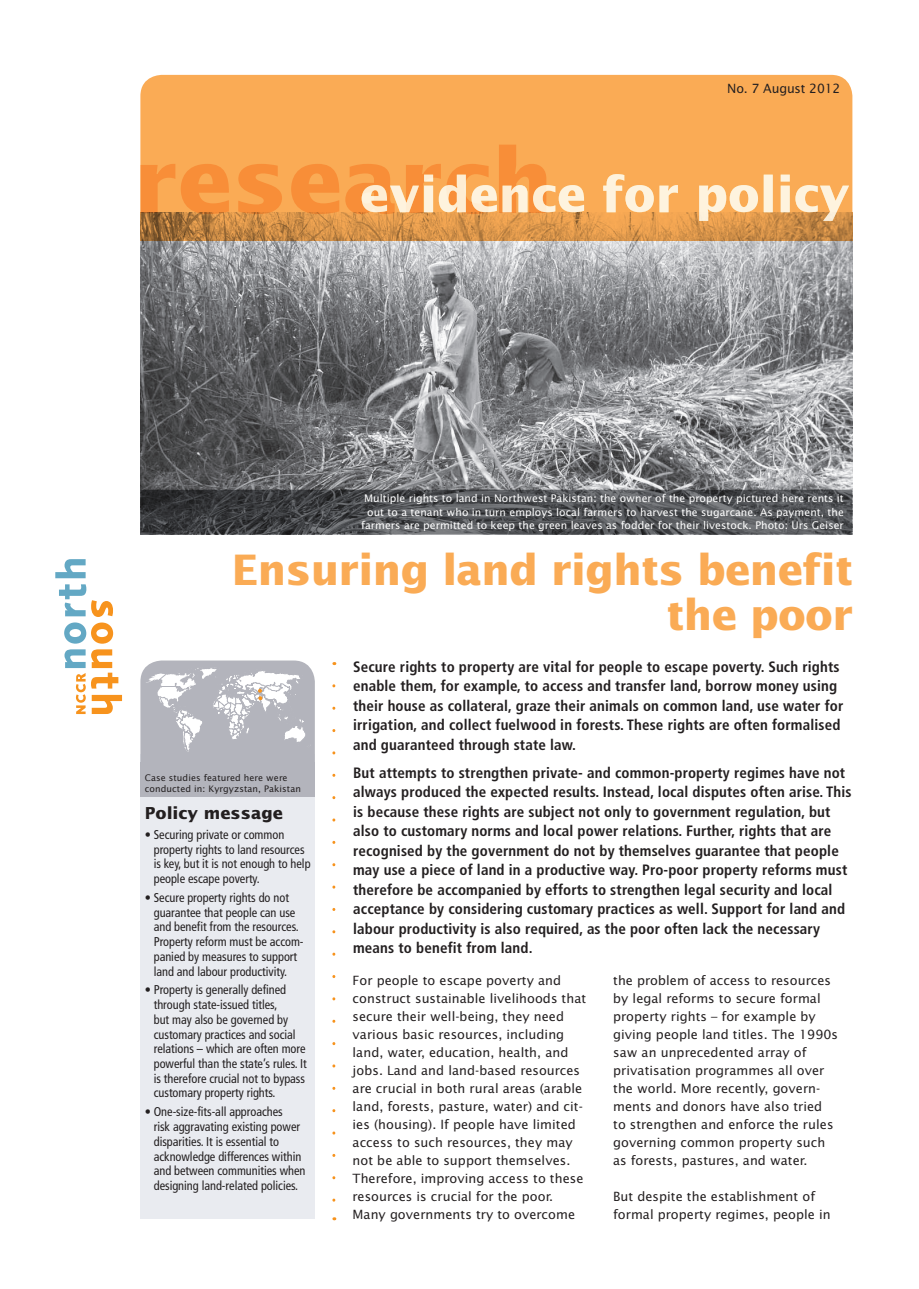
<style>
.page{position:relative;width:919px;height:1289px;background:#fff}
.page>*{position:absolute;margin:0;border:0;box-sizing:border-box;transform-origin:0 0}
.t1{font:700 42px/45px "Lucida Sans Std";letter-spacing:-.015em;color:#faab55;text-align:right}
.t2{font:700 16.5px "Lucida Sans Std";color:#231f20}
.t3{font:700 condensed 15px/19.5px "Frutiger";letter-spacing:.01em;color:#231f20}
.t4{font:12.75px/18px "Lucida Sans Std";letter-spacing:.005em;color:#231f20}
.t5{font:condensed 12.75px/14.7px "Frutiger";letter-spacing:-.005em;color:#231f20}
.t6{font:10.5px/13.5px "Lucida Sans Std";letter-spacing:.005em;color:#fff;text-align:center}
.t7{font:9px/10.5px "Lucida Sans Std";letter-spacing:.01em;color:#231f20}
</style>
<div class="page">
<div style="left:140px;top:754px;width:175px;height:464px;background:#e9ebf0"></div>
<div style="left:140px;top:761px;width:175px;height:35px;background:#b3b4bc"></div>
<svg style="left:332px;top:685px;width:3px;height:517px"></svg>
<div style="left:140px;top:75px;width:712px;height:137px;background:#faab55"></div>
<img style="left:140px;top:240px;width:712px;height:249px">
<svg style="left:140px;top:212px;width:712px;height:28px;background:#ce8d46"></svg>
<svg style="left:140px;top:489px;width:712px;height:45px;background:#4d4f52"></svg>
<svg style="left:140px;top:145px;width:709px;height:76px;background:#f6ad62"></svg>
<svg style="left:55px;top:559px;width:31px;height:19px"></svg>
<svg style="left:64px;top:649px;width:58px;height:65px"></svg>
<svg style="left:59px;top:584px;width:54px;height:59px"></svg>
<svg style="left:140px;top:660px;width:175px;height:102px"></svg>
<p class="t4" style="left:727px;top:79px;width:115px">No. 7 August 2012</p>
<p class="t6" style="left:361px;top:492px;width:484px">Multiple rights to land in Northwest Pakistan: the owner of the property pictured here rents it out to a tenant who in turn employs local farmers to harvest the sugarcane. As payment, the farmers are permitted to keep the green leaves as fodder for their livestock. Photo: Urs Geiser</p>
<h1 class="t1" style="left:232px;top:548px;width:622px">Ensuring land rights benefit the poor</h1>
<p class="t7" style="left:145px;top:772px;width:158px">Case studies featured here were conducted in: Kyrgyzstan, Pakistan</p>
<p class="t2" style="left:145px;top:803px;width:140px">Policy message</p>
<p class="t5" style="left:154px;top:827px;width:158px;text-indent:-9px">• Securing private or common property rights to land resources is key, but it is not enough to help people escape poverty.</p>
<p class="t5" style="left:154px;top:890px;width:151px;text-indent:-9px">• Secure property rights do not guarantee that people can use and benefit from the resources.<br>Property reform must be accom&shy;panied by measures to support land and labour productivity.</p>
<p class="t5" style="left:154px;top:982px;width:155px;text-indent:-9px">• Property is generally defined through state-issued titles,<br>but may also be governed by customary practices and social relations – which are often more powerful than the state’s rules. It is therefore crucial not to bypass customary property rights.</p>
<p class="t5" style="left:154px;top:1104px;width:153px;text-indent:-9px">• One-size-fits-all approaches<br>risk aggravating existing power disparities. It is essential to acknowledge differences within and between communities when designing land-related policies.</p>
<p class="t3" style="left:353px;top:656px;width:491px">Secure rights to property are vital for people to escape poverty. Such rights enable them, for example, to access and transfer land, borrow money using their house as collateral, graze their animals on common land, use water for irrigation, and collect fuelwood in forests. These rights are often formalised and guaranteed through state law.</p>
<p class="t3" style="left:353px;top:762px;width:500px">But attempts to strengthen private- and common-property regimes have not always produced the expected results. Instead, local disputes often arise. This is because these rights are subject not only to government regulation, but also to customary norms and local power relations. Further, rights that are recognised by the government do not by themselves guarantee that people may use a piece of land in a productive way. Pro-poor property reforms must therefore be accompanied by efforts to strengthen legal security and local acceptance by considering customary practices as well. Support for land and labour productivity is also required, as the poor often lack the necessary means to benefit from land.</p>
<p class="t4" style="left:352px;top:971px;width:235px">For people to escape poverty and construct sustainable livelihoods that secure their well-being, they need various basic resources, including land, water, education, health, and jobs. Land and land-based resources are crucial in both rural areas (arable land, forests, pasture, water) and cit&shy;ies (housing). If people have limited access to such resources, they may not be able to support themselves.<br>Therefore, improving access to these resources is crucial for the poor.<br>Many governments try to overcome</p>
<p class="t4" style="left:613px;top:971px;width:226px">the problem of access to resources by legal reforms to secure formal property rights – for example by giving people land titles. The 1990s saw an unprecedented array of privatisation programmes all over the world. More recently, govern&shy;ments and donors have also tried to strengthen and enforce the rules governing common property such as forests, pastures, and water.</p>
<p class="t4" style="left:613px;top:1187px;width:219px">But despite the establishment of formal property regimes, people in</p>
</div>
